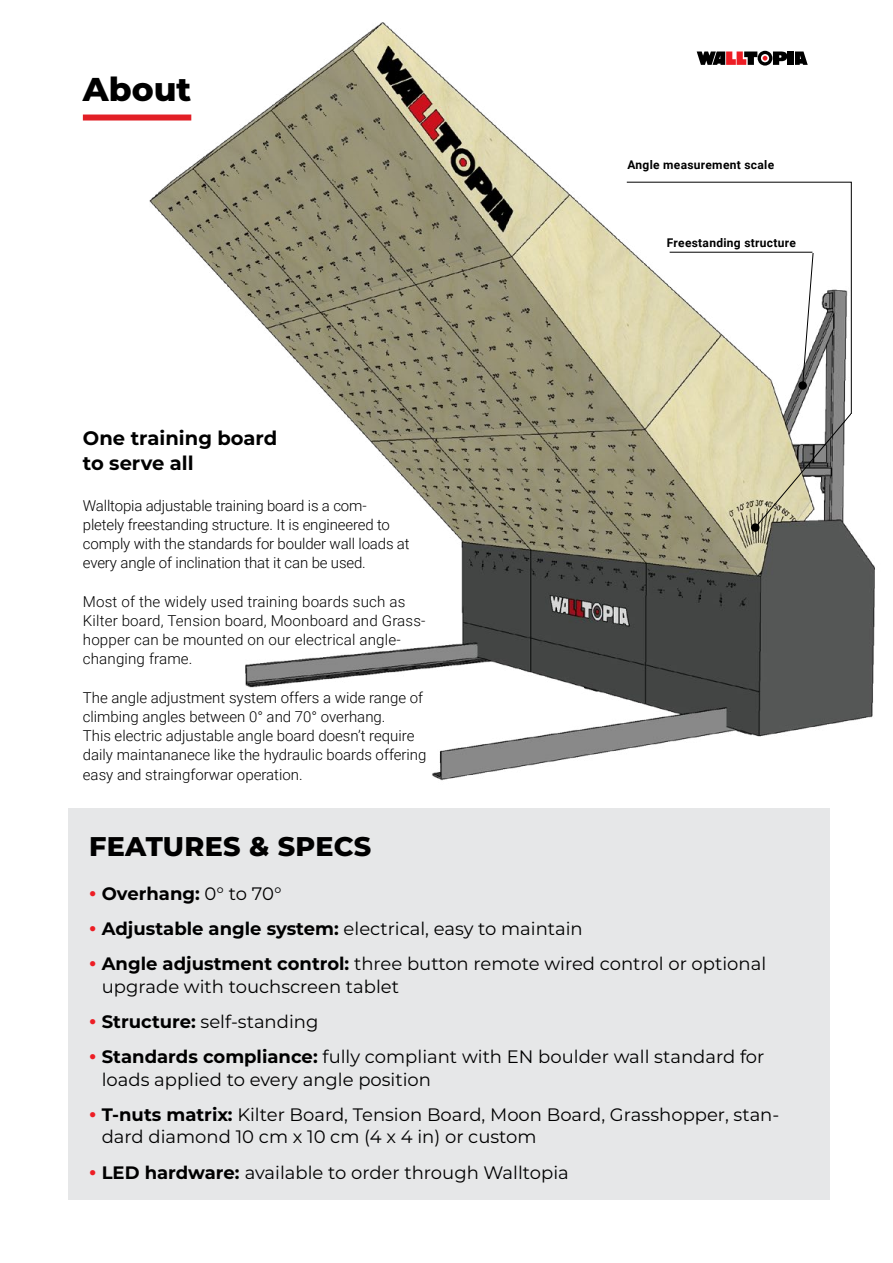
<style>
.page{position:relative;width:893px;height:1263px;background:#fff}
.page>*{position:absolute;margin:0;border:0;box-sizing:border-box;transform-origin:0 0}
.t1{font:800 33px "Montserrat";color:#000}
.t2{font:800 27px "Montserrat";letter-spacing:.01em;color:#000}
.t3{font:700 19.5px/25.5px "Montserrat";color:#000}
.t4{font:18px/22.5px "Montserrat";color:#000}
.t5{font:700 18px "Montserrat";color:#000}
.t6{font:300 15px/19.2px "Roboto";color:#000}
.t7{font:700 12px "Roboto";letter-spacing:.025em;color:#000}
.s1{font-weight:800;color:#ed1d24}
.s2{font-weight:400}
.s3{font-weight:700}
</style>
<div class="page">
<img style="left:82px;top:22px;width:793px;height:798px">
<div style="left:751px;top:523px;width:8px;height:9px;background:#000;border:1px solid #000;border-radius:50%"></div>
<svg style="left:756px;top:415px;width:119px;height:111px"></svg>
<div style="left:83px;top:115px;width:108px;height:6px;background:#e21f26"></div>
<div style="left:783px;top:160px;width:110px;height:93px;background:#fff"></div>
<div style="left:851px;top:398px;width:42px;height:32px;background:#fff"></div>
<svg style="left:626px;top:181px;width:226px;height:234px"></svg>
<div style="left:68px;top:808px;width:761px;height:392px;background:#e6e7e8"></div>
<h1 class="t1" style="left:83px;top:65px;width:110px">About</h1>
<h3 class="t3" style="left:83px;top:424px;width:196px">One training board to serve all</h3>
<p class="t6" style="left:83px;top:495px;width:328px">Walltopia adjustable training board is a com&shy;pletely freestanding structure. It is engineered to comply with the standards for boulder wall loads at every angle of inclination that it can be used.</p>
<p class="t6" style="left:83px;top:591px;width:344px">Most of the widely used training boards such as Kilter board, Tension board, Moonboard and Grass&shy;hopper can be mounted on our electrical angle&shy;changing frame.</p>
<p class="t6" style="left:83px;top:687px;width:345px">The angle adjustment system offers a wide range of climbing angles between 0° and 70° overhang.<br>This electric adjustable angle board doesn’t require daily maintananece like the hydraulic boards offering easy and straingforwar operation.</p>
<p class="t7" style="left:627px;top:156px;width:148px">Angle measurement scale</p>
<p class="t7" style="left:667px;top:234px;width:130px">Freestanding structure</p>
<h2 class="t2" style="left:89px;top:826px;width:283px">FEATURES &amp; SPECS</h2>
<p class="t5" style="left:89px;top:880px;width:194px"><span class="s1">•</span> Overhang: <span class="s2">0° to 70°</span></p>
<p class="t4" style="left:89px;top:917px;width:495px"><span class="s1">•</span> <span class="s3">Adjustable angle system:</span> electrical, easy to maintain</p>
<p class="t4" style="left:102px;top:952px;width:666px;text-indent:-12px"><span class="s1">•</span> <span class="s3">Angle adjustment control:</span> three button remote wired control or optional upgrade with touchscreen tablet</p>
<p class="t4" style="left:89px;top:1010px;width:231px"><span class="s1">•</span> <span class="s3">Structure:</span> self-standing</p>
<p class="t4" style="left:102px;top:1045px;width:664px;text-indent:-12px"><span class="s1">•</span> <span class="s3">Standards compliance:</span> fully compliant with EN boulder wall standard for loads applied to every angle position</p>
<p class="t4" style="left:102px;top:1103px;width:679px;text-indent:-12px"><span class="s1">•</span> <span class="s3">T-nuts matrix:</span> Kilter Board, Tension Board, Moon Board, Grasshopper, stan&shy;dard diamond 10 cm x 10 cm (4 x 4 in) or custom</p>
<p class="t4" style="left:89px;top:1160px;width:481px"><span class="s1">•</span> <span class="s3">LED hardware:</span> available to order through Walltopia</p>
</div>
